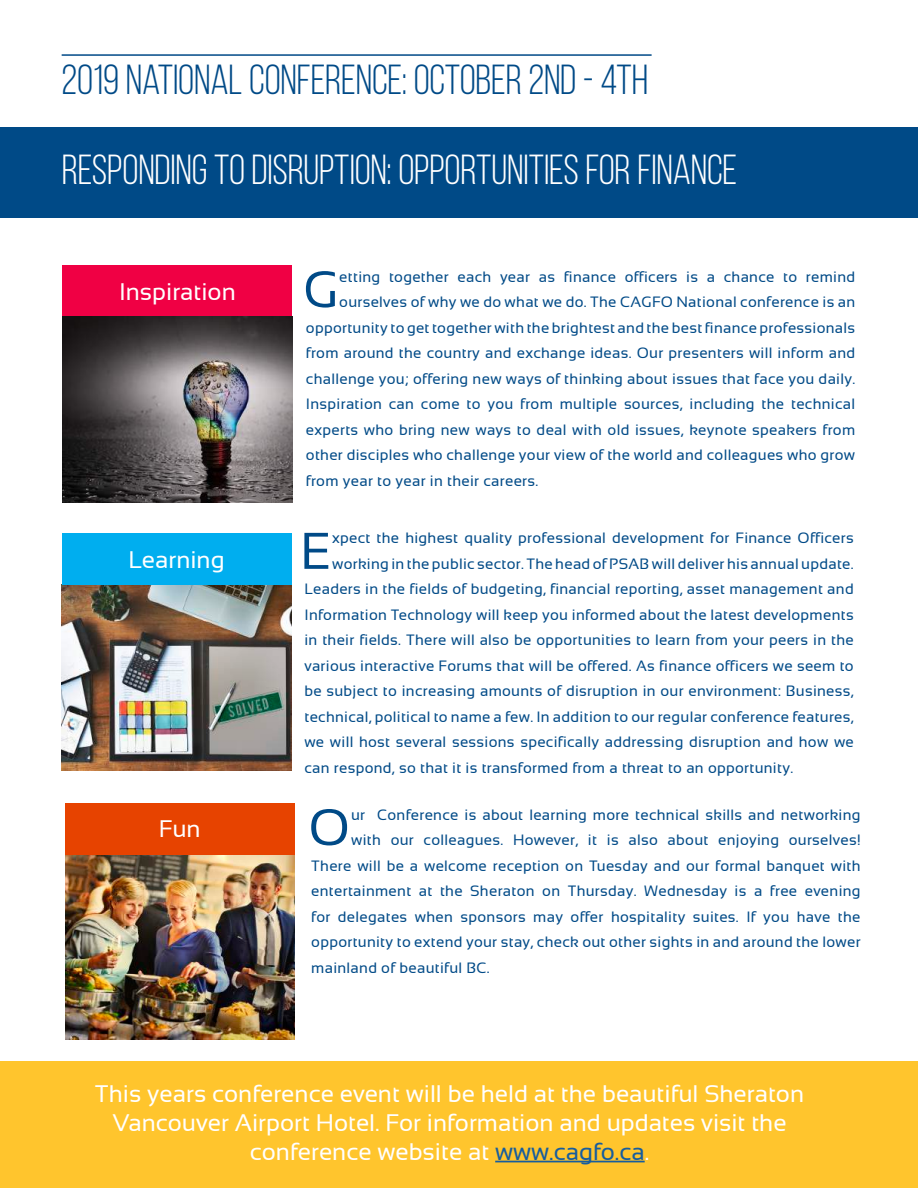
<style>
.page{position:relative;width:918px;height:1188px;background:#fff}
.page>*{position:absolute;margin:0;border:0;box-sizing:border-box;transform-origin:0 0}
.t1{font:51.45px "Sansation";color:#004a87}
.t2{font:42px "Bebas Neue";letter-spacing:-.005em;color:#fff}
.t3{font:42px "Bebas Neue";letter-spacing:-.005em;color:#004a87}
.t4{font:24px/28.8px "Sansation";color:#fff;text-align:center}
.t5{font:15px "Sansation";letter-spacing:.02em;color:#004a87}
.s1{color:#175d9e}
</style>
<div class="page">
<div style="left:0;top:127px;width:918px;height:90px;background:#004a87"></div>
<div style="left:0;top:1062px;width:918px;height:126px;background:#ffc52d"></div>
<img style="left:62px;top:585px;width:229px;height:185px">
<hr style="left:495px;top:1161px;width:150px;height:1px;background:#175d9e">
<div style="left:63px;top:265px;width:229px;height:51px;background:#f00044"></div>
<hr style="left:62px;top:54px;width:590px;height:2px;background:#004a87">
<div style="left:62px;top:533px;width:229px;height:52px;background:#00aeef"></div>
<img style="left:65px;top:854px;width:229px;height:186px">
<div style="left:65px;top:803px;width:229px;height:51px;background:#e74300"></div>
<img style="left:63px;top:316px;width:229px;height:186px">
<h2 class="t3" style="left:61px;top:57px;width:588px">2019 NATIONAL CONFERENCE: OCTOBER 2ND - 4TH</h2>
<h2 class="t2" style="left:62px;top:147px;width:677px">RESPONDING TO DISRUPTION: OPPORTUNITIES FOR FINANCE</h2>
<h3 class="t4" style="left:119px;top:277px;width:118px">Inspiration</h3>
<h3 class="t4" style="left:128px;top:545px;width:98px">Learning</h3>
<h1 class="t1" style="left:303px;top:261px;width:36px">G</h1>
<p class="t5" style="left:339px;top:268px;width:517px">etting together each year as finance officers is a chance to remind</p>
<p class="t5" style="left:339px;top:294px;width:518px">ourselves of why we do what we do. The CAGFO National conference is an</p>
<p class="t5" style="left:306px;top:319px;width:551px">opportunity to get together with the brightest and the best finance professionals</p>
<p class="t5" style="left:306px;top:345px;width:551px">from around the country and exchange ideas. Our presenters will inform and</p>
<p class="t5" style="left:306px;top:370px;width:551px">challenge you; offering new ways of thinking about issues that face you daily.</p>
<p class="t5" style="left:306px;top:396px;width:551px">Inspiration can come to you from multiple sources, including the technical</p>
<p class="t5" style="left:306px;top:421px;width:551px">experts who bring new ways to deal with old issues, keynote speakers from</p>
<p class="t5" style="left:306px;top:447px;width:551px">other disciples who challenge your view of the world and colleagues who grow</p>
<p class="t5" style="left:306px;top:472px;width:234px">from year to year in their careers.</p>
<h1 class="t1" style="left:300px;top:522px;width:32px">E</h1>
<p class="t5" style="left:332px;top:530px;width:523px">xpect the highest quality professional development for Finance Officers</p>
<p class="t5" style="left:332px;top:555px;width:523px">working in the public sector. The head of PSAB will deliver his annual update.</p>
<p class="t5" style="left:304px;top:581px;width:551px">Leaders in the fields of budgeting, financial reporting, asset management and</p>
<p class="t5" style="left:304px;top:606px;width:551px">Information Technology will keep you informed about the latest developments</p>
<p class="t5" style="left:304px;top:632px;width:551px">in their fields. There will also be opportunities to learn from your peers in the</p>
<p class="t5" style="left:304px;top:657px;width:551px">various interactive Forums that will be offered. As finance officers we seem to</p>
<p class="t5" style="left:304px;top:683px;width:551px">be subject to increasing amounts of disruption in our environment: Business,</p>
<p class="t5" style="left:304px;top:708px;width:551px">technical, political to name a few. In addition to our regular conference features,</p>
<p class="t5" style="left:304px;top:734px;width:551px">we will host several sessions specifically addressing disruption and how we</p>
<p class="t5" style="left:304px;top:759px;width:490px">can respond, so that it is transformed from a threat to an opportunity.</p>
<h3 class="t4" style="left:159px;top:815px;width:43px">Fun</h3>
<h1 class="t1" style="left:308px;top:799px;width:43px">O</h1>
<p class="t5" style="left:351px;top:806px;width:511px">ur Conference is about learning more technical skills and networking</p>
<p class="t5" style="left:351px;top:832px;width:511px">with our colleagues. However, it is also about enjoying ourselves!</p>
<p class="t5" style="left:311px;top:857px;width:551px">There will be a welcome reception on Tuesday and our formal banquet with</p>
<p class="t5" style="left:311px;top:883px;width:551px">entertainment at the Sheraton on Thursday. Wednesday is a free evening</p>
<p class="t5" style="left:311px;top:908px;width:551px">for delegates when sponsors may offer hospitality suites. If you have the</p>
<p class="t5" style="left:311px;top:934px;width:551px">opportunity to extend your stay, check out other sights in and around the lower</p>
<p class="t5" style="left:311px;top:959px;width:180px">mainland of beautiful BC.</p>
<h3 class="t4" style="left:95px;top:1079px;width:711px">This years conference event will be held at the beautiful Sheraton<br>Vancouver Airport Hotel. For information and updates visit the conference website at <span class="s1">www.cagfo.ca</span>.</h3>
</div>
